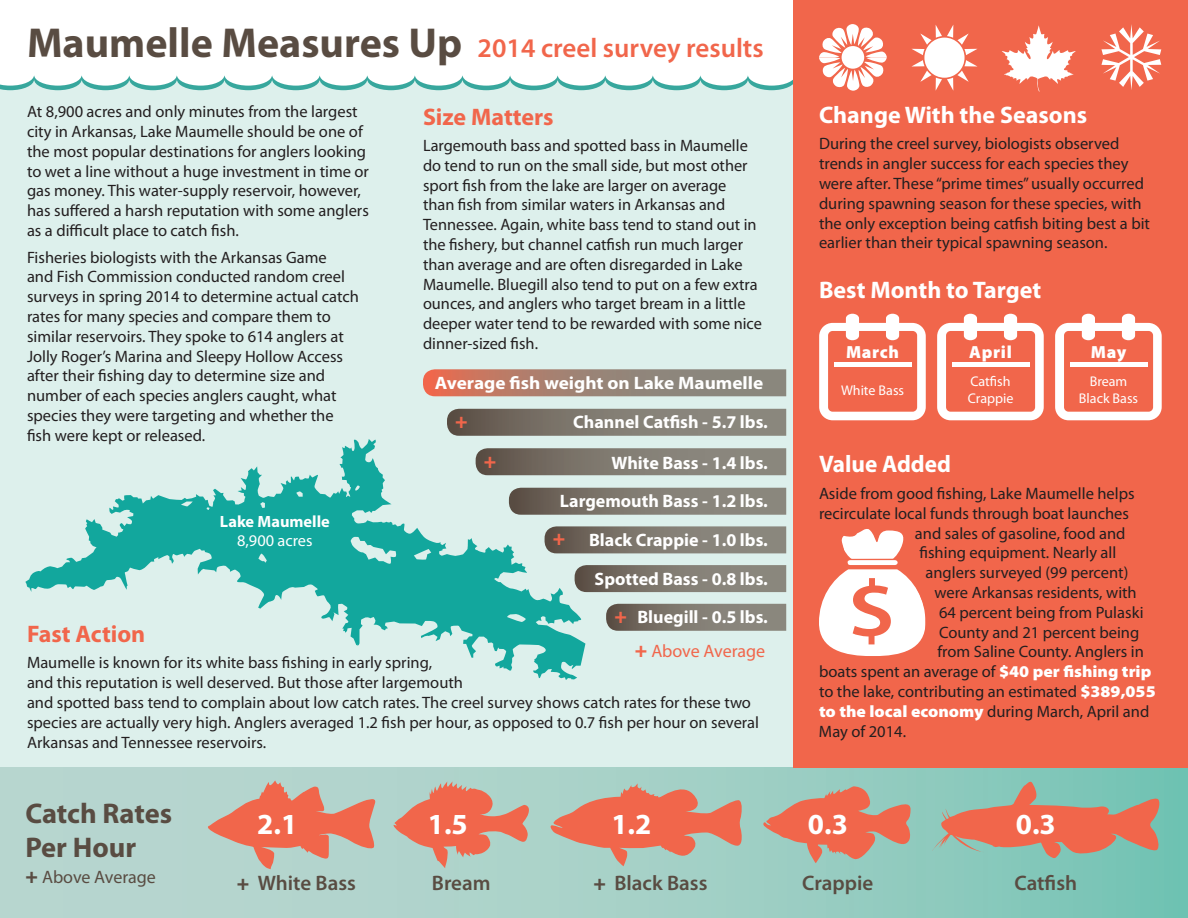
<style>
.page{position:relative;width:1188px;height:918px;background:#fff}
.page>*{position:absolute;margin:0;border:0;box-sizing:border-box;transform-origin:0 0}
.t1{font:700 42px "Myriad Pro";color:#594c42}
.t2{font:700 29.25px "Myriad Pro";color:#fff}
.t3{font:700 28.5px/34.2px "Myriad Pro";letter-spacing:-.005em;color:#594c42}
.t4{font:600 27px "Myriad Pro";color:#f1664b}
.t5{font:700 24px "Myriad Pro";color:#fff}
.t6{font:700 24px "Myriad Pro";color:#f1664b}
.t7{font:600 21px "Myriad Pro";color:#594c42}
.t8{font:900 21px "Myriad Pro";color:#f1664b}
.t9{font:700 18px/38.7px "Myriad Pro";color:#fff;text-align:right}
.t10{font:700 18px "Myriad Pro";color:#fff;scale:1.07 1}
.t11{font:18px "Myriad Pro";letter-spacing:-.005em;color:#f1664b}
.t12{font:18px "Myriad Pro";letter-spacing:-.005em;color:#594c42}
.t13{font:900 17.55px "Myriad Pro";letter-spacing:.04em;color:#fff}
.t14{font:16.5px/19.8px "Myriad Pro";color:#231f20}
.t15{font:700 16.35px "Myriad Pro";color:#fff}
.t16{font:16.35px "Myriad Pro";color:#fff}
.t17{font:14.1px/17px "Myriad Pro";color:#fff}
.s1{font-weight:900;font-size:21px}
.s2{font-weight:900;color:#fff}
.s3{font-weight:900}
</style>
<div class="page">
<div style="left:0;top:79px;width:794px;height:689px;background:#ddf0ec"></div>
<svg style="left:0;top:768px;width:1188px;height:150px;background:#a2cfc6"></svg>
<svg style="left:202px;top:780px;width:175px;height:89px;background:#d0a190"></svg>
<svg style="left:393px;top:781px;width:137px;height:87px;background:#ce9d8c"></svg>
<svg style="left:548px;top:782px;width:195px;height:84px;background:#cc9a87"></svg>
<svg style="left:763px;top:786px;width:149px;height:77px;background:#c79582"></svg>
<svg style="left:932px;top:780px;width:229px;height:79px;background:#b59985"></svg>
<svg style="left:25px;top:438px;width:560px;height:242px;background:#99d7d1"></svg>
<svg style="left:447px;top:409px;width:339px;height:27px;background:#7e786f"></svg>
<svg style="left:476px;top:448px;width:310px;height:27px;background:#7e796f"></svg>
<svg style="left:509px;top:488px;width:277px;height:27px;background:#7f796f"></svg>
<svg style="left:545px;top:526px;width:241px;height:27px;background:#7f7970"></svg>
<svg style="left:575px;top:565px;width:211px;height:27px;background:#7e786f"></svg>
<svg style="left:606px;top:604px;width:180px;height:27px;background:#7f7970"></svg>
<svg style="left:423px;top:369px;width:363px;height:27px;background:#a58173"></svg>
<div style="left:794px;top:0;width:394px;height:768px;background:#f1664b"></div>
<svg style="left:819px;top:24px;width:68px;height:67px"></svg>
<div style="left:842px;top:46px;width:22px;height:23px;background:#fff;border-radius:50%"></div>
<svg style="left:1101px;top:24px;width:60px;height:66px"></svg>
<svg style="left:911px;top:25px;width:67px;height:66px"></svg>
<svg style="left:1002px;top:25px;width:74px;height:67px"></svg>
<svg style="left:819px;top:314px;width:107px;height:106px"></svg>
<hr style="left:834px;top:363px;width:77px;height:4px;background:#fff">
<svg style="left:937px;top:314px;width:107px;height:106px"></svg>
<hr style="left:952px;top:363px;width:77px;height:4px;background:#fff">
<svg style="left:1055px;top:314px;width:107px;height:106px"></svg>
<hr style="left:1070px;top:363px;width:77px;height:4px;background:#fff">
<div style="left:847px;top:560px;width:51px;height:5px;background:#fff;border-radius:3px"></div>
<svg style="left:842px;top:529px;width:62px;height:30px"></svg>
<svg style="left:819px;top:569px;width:107px;height:87px"></svg>
<h1 class="t1" style="left:27px;top:15px;width:437px">Maumelle Measures Up</h1>
<h3 class="t4" style="left:478px;top:31px;width:288px">2014 creel survey results</h3>
<p class="t14" style="left:27px;top:102px;width:343px">At 8,900 acres and only minutes from the largest city in Arkansas, Lake Maumelle should be one of the most popular destinations for anglers looking to wet a line without a huge investment in time or gas money. This water-supply reservoir, however, has suffered a harsh reputation with some anglers as a difficult place to catch fish.</p>
<p class="t14" style="left:27px;top:247px;width:333px">Fisheries biologists with the Arkansas Game<br>and Fish Commission conducted random creel surveys in spring 2014 to determine actual catch rates for many species and compare them to similar reservoirs. They spoke to 614 anglers at Jolly Roger’s Marina and Sleepy Hollow Access after their fishing day to determine size and number of each species anglers caught, what species they were targeting and whether the fish were kept or released.</p>
<h3 class="t6" style="left:423px;top:101px;width:132px">Size Matters</h3>
<p class="t14" style="left:423px;top:135px;width:341px">Largemouth bass and spotted bass in Maumelle do tend to run on the small side, but most other sport fish from the lake are larger on average<br>than fish from similar waters in Arkansas and Tennessee. Again, white bass tend to stand out in the fishery, but channel catfish run much larger than average and are often disregarded in Lake Maumelle. Bluegill also tend to put on a few extra ounces, and anglers who target bream in a little deeper water tend to be rewarded with some nice dinner-sized fish.</p>
<p class="t10" style="left:435px;top:371px;width:309px">Average fish weight on Lake Maumelle</p>
<p class="t9" style="left:573px;top:402px;width:196px">Channel Catfish - 5.7 lbs.</p>
<p class="t9" style="left:560px;top:443px;width:210px">White Bass - 1.4 lbs.<br>Largemouth Bass - 1.2 lbs.<br>Black Crappie - 1.0 lbs.<br>Spotted Bass - 0.8 lbs.<br>Bluegill - 0.5 lbs.</p>
<p class="t8" style="left:455px;top:409px;width:14px">+</p>
<p class="t8" style="left:484px;top:449px;width:14px">+</p>
<p class="t15" style="left:220px;top:510px;width:111px">Lake Maumelle</p>
<p class="t16" style="left:237px;top:531px;width:77px">8,900 acres</p>
<p class="t8" style="left:553px;top:526px;width:14px">+</p>
<p class="t8" style="left:614px;top:604px;width:14px">+</p>
<h3 class="t6" style="left:27px;top:618px;width:120px">Fast Action</h3>
<p class="t14" style="left:27px;top:653px;width:734px">Maumelle is known for its white bass fishing in early spring,<br>and this reputation is well deserved. But those after largemouth<br>and spotted bass tend to complain about low catch rates. The creel survey shows catch rates for these two species are actually very high. Anglers averaged 1.2 fish per hour, as opposed to 0.7 fish per hour on several Arkansas and Tennessee reservoirs.</p>
<p class="t11" style="left:635px;top:640px;width:132px"><span class="s1">+</span> Above Average</p>
<h3 class="t5" style="left:819px;top:99px;width:270px">Change With the Seasons</h3>
<p class="t14" style="left:819px;top:134px;width:333px">During the creel survey, biologists observed trends in angler success for each species they were after. These “prime times” usually occurred during spawning season for these species, with the only exception being catfish biting best a bit earlier than their typical spawning season.</p>
<h3 class="t5" style="left:819px;top:275px;width:224px">Best Month to Target</h3>
<p class="t13" style="left:846px;top:342px;width:55px">March</p>
<p class="t17" style="left:841px;top:381px;width:65px">White Bass</p>
<p class="t13" style="left:969px;top:342px;width:44px">April</p>
<p class="t17" style="left:968px;top:373px;width:47px">Catfish<br>Crappie</p>
<p class="t13" style="left:1091px;top:342px;width:37px">May</p>
<p class="t17" style="left:1079px;top:373px;width:61px;text-align:center">Bream<br>Black Bass</p>
<h3 class="t5" style="left:819px;top:449px;width:133px">Value Added</h3>
<p class="t14" style="left:819px;top:483px;width:317px">Aside from good fishing, Lake Maumelle helps</p>
<p class="t14" style="left:819px;top:503px;width:312px">recirculate local funds through boat launches</p>
<p class="t14" style="left:915px;top:523px;width:212px">and sales of gasoline, food and</p>
<p class="t14" style="left:920px;top:543px;width:198px">fishing equipment. Nearly all</p>
<p class="t14" style="left:926px;top:562px;width:204px">anglers surveyed (99 percent)</p>
<p class="t14" style="left:934px;top:582px;width:204px">were Arkansas residents, with</p>
<p class="t14" style="left:939px;top:602px;width:206px">64 percent being from Pulaski</p>
<p class="t14" style="left:939px;top:622px;width:202px">County and 21 percent being</p>
<p class="t14" style="left:938px;top:642px;width:208px">from Saline County. Anglers in</p>
<p class="t14" style="left:819px;top:661px;width:334px">boats spent an average of <span class="s2">$40 per fishing trip</span></p>
<p class="t14" style="left:819px;top:681px;width:338px">to the lake, contributing an estimated <span class="s2">$389,055</span></p>
<p class="t14" style="left:819px;top:701px;width:332px"><span class="s2">to the local economy</span> during March, April and</p>
<p class="t14" style="left:819px;top:721px;width:89px">May of 2014.</p>
<h3 class="t3" style="left:25px;top:795px;width:148px">Catch Rates<br>Per Hour</h3>
<p class="t12" style="left:25px;top:866px;width:132px"><span class="s1">+</span> Above Average</p>
<h2 class="t2" style="left:257px;top:805px;width:42px">2.1</h2>
<h2 class="t2" style="left:428px;top:805px;width:42px">1.5</h2>
<h2 class="t2" style="left:611px;top:805px;width:42px">1.2</h2>
<h2 class="t2" style="left:808px;top:805px;width:42px">0.3</h2>
<h2 class="t2" style="left:1016px;top:805px;width:42px">0.3</h2>
<p class="t7" style="left:237px;top:870px;width:121px"><span class="s3">+</span> White Bass</p>
<p class="t7" style="left:432px;top:870px;width:60px">Bream</p>
<p class="t7" style="left:594px;top:870px;width:115px"><span class="s3">+</span> Black Bass</p>
<p class="t7" style="left:802px;top:870px;width:73px">Crappie</p>
<p class="t7" style="left:1015px;top:870px;width:64px">Catfish</p>
</div>
